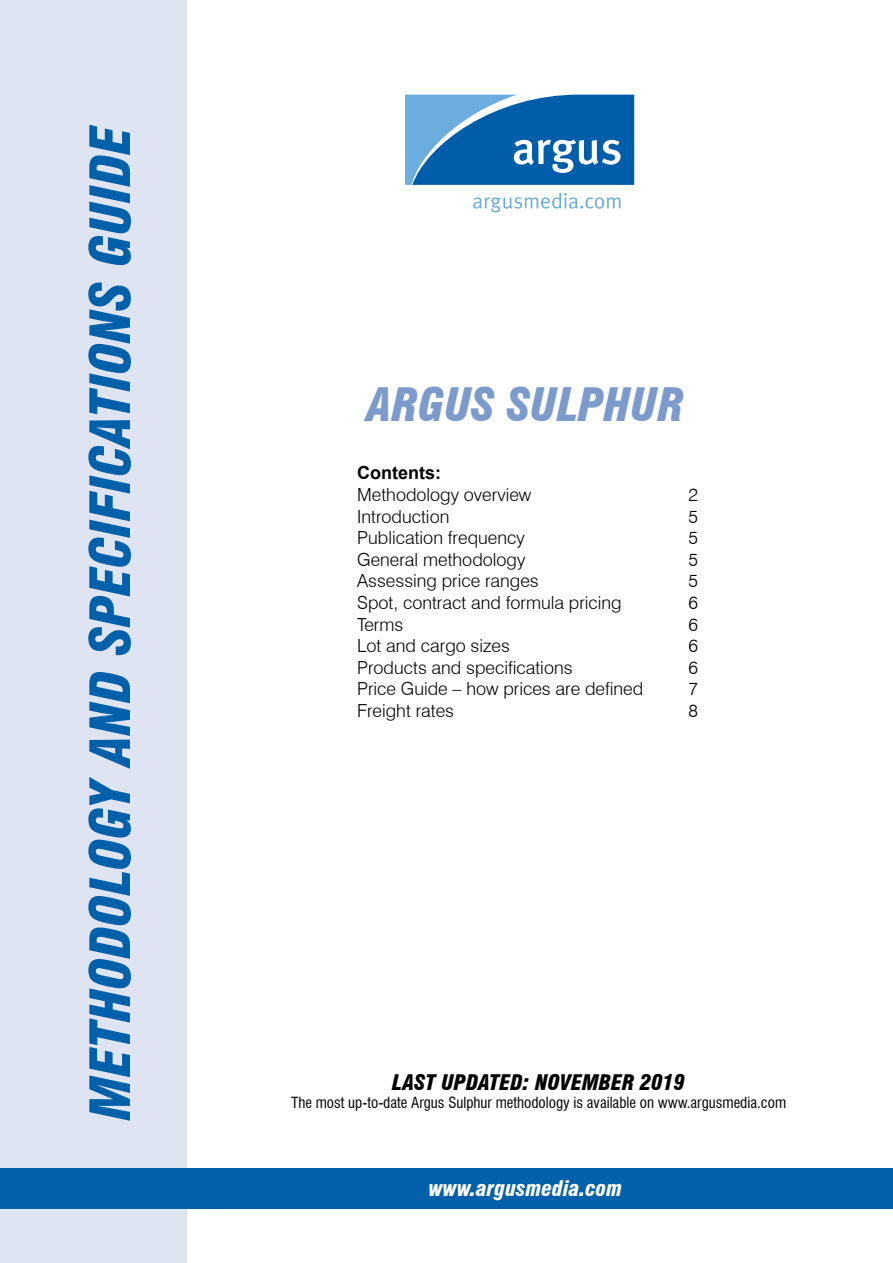
<style>
.page{position:relative;width:893px;height:1263px;background:#fff}
.page>*{position:absolute;margin:0;border:0;box-sizing:border-box;transform-origin:0 0}
.t1{font:italic 900 condensed 54px "Swiss 721 BT";color:#0060a9}
.t2{font:italic 900 condensed 45px "Swiss 721 BT";color:#7c9bcc}
.t3{font:italic 900 condensed 21px "Swiss 721 BT";color:#000}
.t4{font:italic 900 condensed 21px "Swiss 721 BT";color:#fff}
.t5{font:300 18px "Swiss 721 BT";color:#000}
.t6{font:700 18px "Arial";color:#000}
.t7{font:condensed 15px "Swiss 721 BT";color:#000}
</style>
<div class="page">
<div style="left:0;top:0;width:186px;height:1263px;background:#dfe4f2"></div>
<div style="left:0;top:1168px;width:893px;height:41px;background:#0060a9"></div>
<svg style="left:405px;top:95px;width:229px;height:90px;background:#307dbd"></svg>
<svg style="left:473px;top:193px;width:147px;height:19px"></svg>
<h1 class="t1" style="left:78px;top:1120px;width:997px;rotate:-90deg">METHODOLOGY AND SPECIFICATIONS GUIDE</h1>
<h2 class="t2" style="left:367px;top:378px;width:319px">ARGUS SULPHUR</h2>
<p class="t6" style="left:357px;top:461px;width:85px">Contents:</p>
<p class="t5" style="left:357px;top:484px;width:176px">Methodology overview</p>
<p class="t5" style="left:688px;top:484px;width:11px">2</p>
<p class="t5" style="left:357px;top:505px;width:94px">Introduction</p>
<p class="t5" style="left:688px;top:505px;width:11px">5</p>
<p class="t5" style="left:357px;top:527px;width:169px">Publication frequency</p>
<p class="t5" style="left:688px;top:527px;width:11px">5</p>
<p class="t5" style="left:357px;top:548px;width:170px">General methodology</p>
<p class="t5" style="left:688px;top:548px;width:11px">5</p>
<p class="t5" style="left:357px;top:570px;width:183px">Assessing price ranges</p>
<p class="t5" style="left:688px;top:570px;width:11px">5</p>
<p class="t5" style="left:357px;top:592px;width:266px">Spot, contract and formula pricing</p>
<p class="t5" style="left:688px;top:592px;width:11px">6</p>
<p class="t5" style="left:357px;top:613px;width:48px">Terms</p>
<p class="t5" style="left:688px;top:613px;width:11px">6</p>
<p class="t5" style="left:357px;top:635px;width:154px">Lot and cargo sizes</p>
<p class="t5" style="left:688px;top:635px;width:11px">6</p>
<p class="t5" style="left:357px;top:656px;width:217px">Products and specifications</p>
<p class="t5" style="left:688px;top:656px;width:11px">6</p>
<p class="t5" style="left:357px;top:678px;width:288px">Price Guide – how prices are defined</p>
<p class="t5" style="left:688px;top:678px;width:11px">7</p>
<p class="t5" style="left:357px;top:700px;width:98px">Freight rates</p>
<p class="t5" style="left:688px;top:700px;width:11px">8</p>
<p class="t3" style="left:392px;top:1070px;width:294px">LAST UPDATED: NOVEMBER 2019</p>
<p class="t7" style="left:291px;top:1094px;width:497px">The most up-to-date Argus Sulphur methodology is available on www.argusmedia.com</p>
<p class="t4" style="left:429px;top:1176px;width:195px">WWW.ARGUSMEDIA.COM</p>
</div>
